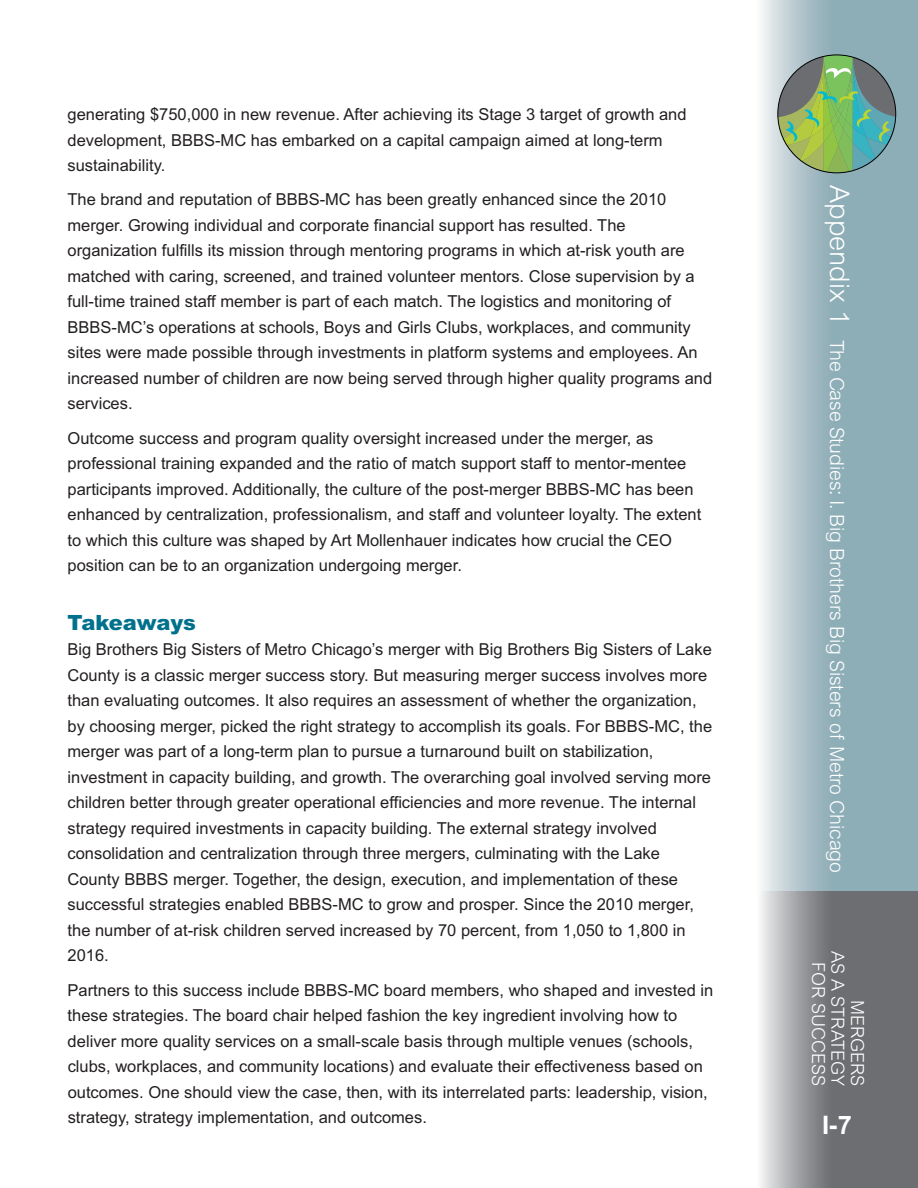
<style>
.page{position:relative;width:918px;height:1188px;background:#fff}
.page>*{position:absolute;margin:0;border:0;box-sizing:border-box;transform-origin:0 0}
.t1{font:700 25.5px "Arial";color:#fff}
.t2{font:900 21px "Arial";color:#00718c}
.t3{font:300 19.5px "Arial";letter-spacing:-.01em;color:#fff}
.t4{font:300 18px/19.5px "Arial";color:#fff;text-align:right}
.t5{font:16.5px/25.5px "Arial";color:#231f20}
.s1{font-size:27px}
</style>
<div class="page">
<svg style="left:762px;top:0;width:156px;height:891px;background:#a2bbc3"></svg>
<svg style="left:760px;top:891px;width:158px;height:297px;background:#88898c"></svg>
<svg style="left:778px;top:55px;width:118px;height:118px;background:#7fa780"></svg>
<p class="t5" style="left:68px;top:102px;width:621px">generating $750,000 in new revenue. after achieving its stage 3 target of growth and development, bbbs-mc has embarked on a capital campaign aimed at long-term sustainability.</p>
<p class="t5" style="left:68px;top:187px;width:646px">the brand and reputation of bbbs-mc has been greatly enhanced since the 2010 merger. Growing individual and corporate financial support has resulted. the organization fulfills its mission through mentoring programs in which at-risk youth are matched with caring, screened, and trained volunteer mentors. close supervision by a full-time trained staff member is part of each match. the logistics and monitoring of bbbs-mc’s operations at schools, boys and Girls clubs, workplaces, and community sites were made possible through investments in platform systems and employees. an increased number of children are now being served through higher quality programs and services.</p>
<p class="t5" style="left:68px;top:425px;width:635px">outcome success and program quality oversight increased under the merger, as professional training expanded and the ratio of match support staff to mentor-mentee participants improved. additionally, the culture of the post-merger bbbs-mc has been enhanced by centralization, professionalism, and staff and volunteer loyalty. the extent to which this culture was shaped by art mollenhauer indicates how crucial the ceo position can be to an organization undergoing merger.</p>
<p class="t2" style="left:68px;top:610px;width:130px">Takeaways</p>
<p class="t5" style="left:68px;top:637px;width:646px">big brothers big sisters of metro chicago’s merger with big brothers big sisters of Lake county is a classic merger success story. but measuring merger success involves more than evaluating outcomes. it also requires an assessment of whether the organization, by choosing merger, picked the right strategy to accomplish its goals. For bbbs-mc, the merger was part of a long-term plan to pursue a turnaround built on stabilization, investment in capacity building, and growth. the overarching goal involved serving more children better through greater operational efficiencies and more revenue. the internal strategy required investments in capacity building. the external strategy involved consolidation and centralization through three mergers, culminating with the Lake county bbbs merger. together, the design, execution, and implementation of these successful strategies enabled bbbs-mc to grow and prosper. since the 2010 merger, the number of at-risk children served increased by 70 percent, from 1,050 to 1,800 in 2016.</p>
<p class="t5" style="left:68px;top:977px;width:647px">Partners to this success include bbbs-mc board members, who shaped and invested in these strategies. the board chair helped fashion the key ingredient involving how to deliver more quality services on a small-scale basis through multiple venues (schools, clubs, workplaces, and community locations) and evaluate their effectiveness based on outcomes. one should view the case, then, with its interrelated parts: leadership, vision, strategy, strategy implementation, and outcomes.</p>
<p class="t3" style="left:844px;top:185px;width:689px;rotate:90deg"><span class="s1">Appendix 1</span> The Case Studies: I. Big Brothers Big Sisters of Metro Chicago</p>
<p class="t4" style="left:865px;top:951px;width:136px;rotate:90deg">MERGERS<br>AS A STRATEGY<br>FOR SUCCESS</p>
<h1 class="t1" style="left:822px;top:1110px;width:31px">I-7</h1>
</div>
